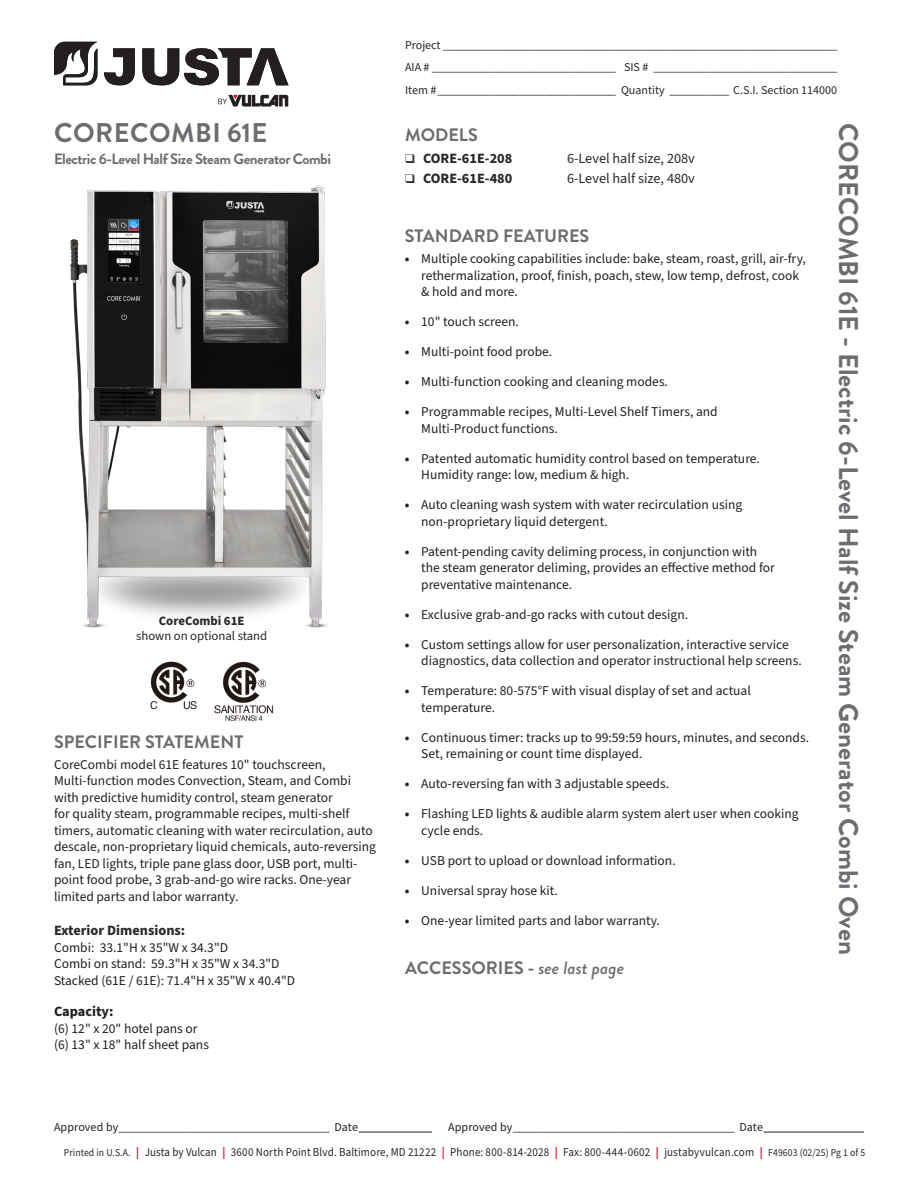
<style>
.page{position:relative;width:918px;height:1188px;background:#fff}
.page>*{position:absolute;margin:0;border:0;box-sizing:border-box;transform-origin:0 0}
.t1{font:700 27px "Brandon Grotesque";color:#6c6d70}
.t2{font:700 27px "Brandon Grotesque";letter-spacing:.02em;color:#6c6d70}
.Section_Title{font:700 18px "Brandon Grotesque";color:#6c6d70}
.t3{font:700 15px "Brandon Grotesque";letter-spacing:-.03em;color:#6c6d70}
.Text_-_Justified_-_No_Indent_-_No_Space_{font:700 14.25px "Source Sans Pro";color:#28282d}
.t4{font:14.25px "Source Sans Pro";color:#28282d}
.Specifier_Statement{font:700 14.25px "Source Sans Pro";color:#231f20}
.Specifier_Statement-2{font:13.5px/16.5px "Source Sans Pro";color:#231f20}
.Photo_Caption_-_Regular_Text{font:12.75px/15px "Source Sans Pro";color:#28282d;text-align:center}
.t5{font:12px/22.5px "Source Sans Pro";letter-spacing:.005em;color:#28282d;text-align:justify}
.t6{font:12px "Source Sans Pro";letter-spacing:.005em;color:#28282d;scale:.92 1}
.t7{font:12px "Source Sans Pro";letter-spacing:.005em;color:#231f20}
.s1{font-weight:700}
.s2{font-weight:500;font-style:italic}
.s3{font-size:10.5px}
.s4{font-weight:700;color:#e51836}
</style>
<div class="page">
<svg style="left:54px;top:42px;width:235px;height:43px"></svg>
<svg style="left:218px;top:94px;width:70px;height:13px"></svg>
<hr style="left:359px;top:1132px;width:73px;height:1px;background:#231f20">
<hr style="left:764px;top:1132px;width:100px;height:1px;background:#231f20">
<img style="left:70px;top:185px;width:258px;height:443px">
<img style="left:150px;top:661px;width:47px;height:49px">
<img style="left:214px;top:662px;width:59px;height:59px">
<h1 class="t2" style="left:54px;top:114px;width:215px">CORECOMBI 61E</h1>
<p class="t3" style="left:54px;top:149px;width:278px">Electric 6-Level Half Size Steam Generator Combi</p>
<p class="Photo_Caption_-_Regular_Text" style="left:136px;top:614px;width:133px"><span class="s1">CoreCombi 61E<br></span>shown on optional stand</p>
<p class="Section_Title" style="left:54px;top:729px;width:191px">SPECIFIER STATEMENT</p>
<p class="Specifier_Statement-2" style="left:54px;top:756px;width:323px">CoreCombi model 61E features 10" touchscreen, Multi-function modes Convection, Steam, and Combi with predictive humidity control, steam generator<br>for quality steam, programmable recipes, multi-shelf timers, automatic cleaning with water recirculation, auto descale, non-proprietary liquid chemicals, auto-reversing fan, LED lights, triple pane glass door, USB port, multi&shy;point food probe, 3 grab-and-go wire racks. One-year limited parts and labor warranty.</p>
<p class="Text_-_Justified_-_No_Indent_-_No_Space_" style="left:54px;top:921px;width:133px">Exterior Dimensions:</p>
<p class="Specifier_Statement-2" style="left:54px;top:939px;width:176px">Combi: 33.1"H x 35"W x 34.3"D</p>
<p class="Specifier_Statement-2" style="left:54px;top:956px;width:227px">Combi on stand: 59.3"H x 35"W x 34.3"D</p>
<p class="Specifier_Statement-2" style="left:54px;top:972px;width:243px">Stacked (61E / 61E): 71.4"H x 35"W x 40.4"D</p>
<p class="Specifier_Statement" style="left:54px;top:1002px;width:61px">Capacity:</p>
<p class="Specifier_Statement-2" style="left:54px;top:1020px;width:157px">(6) 12" x 20" hotel pans or (6) 13" x 18" half sheet pans</p>
<p class="t5" style="left:405px;top:34px;width:434px">Project _________________________________________________________________________ AIA # __________________________________ SIS # __________________________________ Item #_________________________________ Quantity ___________ C.S.I. Section 114000</p>
<p class="Section_Title" style="left:405px;top:122px;width:74px">MODELS</p>
<p class="Text_-_Justified_-_No_Indent_-_No_Space_" style="left:405px;top:148px;width:109px">❑ CORE-61E-208</p>
<p class="t4" style="left:567px;top:148px;width:129px">6-Level half size, 208v</p>
<p class="Text_-_Justified_-_No_Indent_-_No_Space_" style="left:405px;top:168px;width:109px">❑ CORE-61E-480</p>
<p class="t4" style="left:567px;top:169px;width:129px">6-Level half size, 480v</p>
<p class="Section_Title" style="left:405px;top:223px;width:186px">STANDARD FEATURES</p>
<p class="Specifier_Statement-2" style="left:421px;top:251px;width:386px;text-indent:-16px"><span class="s1">•</span> Multiple cooking capabilities include: bake, steam, roast, grill, air-fry, rethermalization, proof, finish, poach, stew, low temp, defrost, cook &amp; hold and more.</p>
<p class="Specifier_Statement-2" style="left:405px;top:314px;width:116px"><span class="s1">•</span> 10" touch screen.</p>
<p class="Specifier_Statement-2" style="left:405px;top:344px;width:149px"><span class="s1">•</span> Multi-point food probe.</p>
<p class="Specifier_Statement-2" style="left:405px;top:374px;width:265px"><span class="s1">•</span> Multi-function cooking and cleaning modes.</p>
<p class="Specifier_Statement-2" style="left:421px;top:404px;width:298px;text-indent:-16px"><span class="s1">•</span> Programmable recipes, Multi-Level Shelf Timers, and<br>Multi-Product functions.</p>
<p class="Specifier_Statement-2" style="left:421px;top:450px;width:340px;text-indent:-16px"><span class="s1">•</span> Patented automatic humidity control based on temperature.<br>Humidity range: low, medium &amp; high.</p>
<p class="Specifier_Statement-2" style="left:421px;top:497px;width:322px;text-indent:-16px"><span class="s1">•</span> Auto cleaning wash system with water recirculation using non-proprietary liquid detergent.</p>
<p class="Specifier_Statement-2" style="left:421px;top:543px;width:355px;text-indent:-16px"><span class="s1">•</span> Patent-pending cavity deliming process, in conjunction with the steam generator deliming, provides an effective method for preventative maintenance.</p>
<p class="Specifier_Statement-2" style="left:405px;top:606px;width:285px"><span class="s1">•</span> Exclusive grab-and-go racks with cutout design.</p>
<p class="Specifier_Statement-2" style="left:421px;top:636px;width:382px;text-indent:-16px"><span class="s1">•</span> Custom settings allow for user personalization, interactive service diagnostics, data collection and operator instructional help screens.</p>
<p class="Specifier_Statement-2" style="left:421px;top:683px;width:331px;text-indent:-16px"><span class="s1">•</span> Temperature: 80-575°F with visual display of set and actual temperature.</p>
<p class="Specifier_Statement-2" style="left:421px;top:729px;width:389px;text-indent:-16px"><span class="s1">•</span> Continuous timer: tracks up to 99:59:59 hours, minutes, and seconds.<br>Set, remaining or count time displayed.</p>
<p class="Specifier_Statement-2" style="left:405px;top:776px;width:266px"><span class="s1">•</span> Auto-reversing fan with 3 adjustable speeds.</p>
<p class="Specifier_Statement-2" style="left:421px;top:806px;width:379px;text-indent:-16px"><span class="s1">•</span> Flashing LED lights &amp; audible alarm system alert user when cooking cycle ends.</p>
<p class="Specifier_Statement-2" style="left:405px;top:852px;width:272px"><span class="s1">•</span> USB port to upload or download information.</p>
<p class="Specifier_Statement-2" style="left:405px;top:882px;width:155px"><span class="s1">•</span> Universal spray hose kit.</p>
<p class="Specifier_Statement-2" style="left:405px;top:912px;width:257px"><span class="s1">•</span> One-year limited parts and labor warranty.</p>
<p class="Section_Title" style="left:405px;top:955px;width:221px">ACCESSORIES - <span class="s2">see last page</span></p>
<h1 class="t1" style="left:867px;top:123px;width:833px;rotate:90deg">CORECOMBI 61E - Electric 6-Level Half Size Steam Generator Combi Oven</h1>
<p class="t7" style="left:54px;top:1119px;width:305px">Approved by_______________________________________ Date</p>
<p class="t7" style="left:448px;top:1119px;width:316px">Approved by_________________________________________ Date</p>
<p class="t6" style="left:64px;top:1144px;width:872px"><span class="s3">Printed in U.S.A.</span> <span class="s4">|</span> Justa by Vulcan <span class="s4">|</span> 3600 North Point Blvd. Baltimore, MD 21222 <span class="s4">|</span> Phone: 800-814-2028 <span class="s4">|</span> Fax: 800-444-0602 <span class="s4">|</span> justabyvulcan.com <span class="s4">|</span> <span class="s3">F49603 (02/25) Pg 1 of 5</span></p>
</div>
